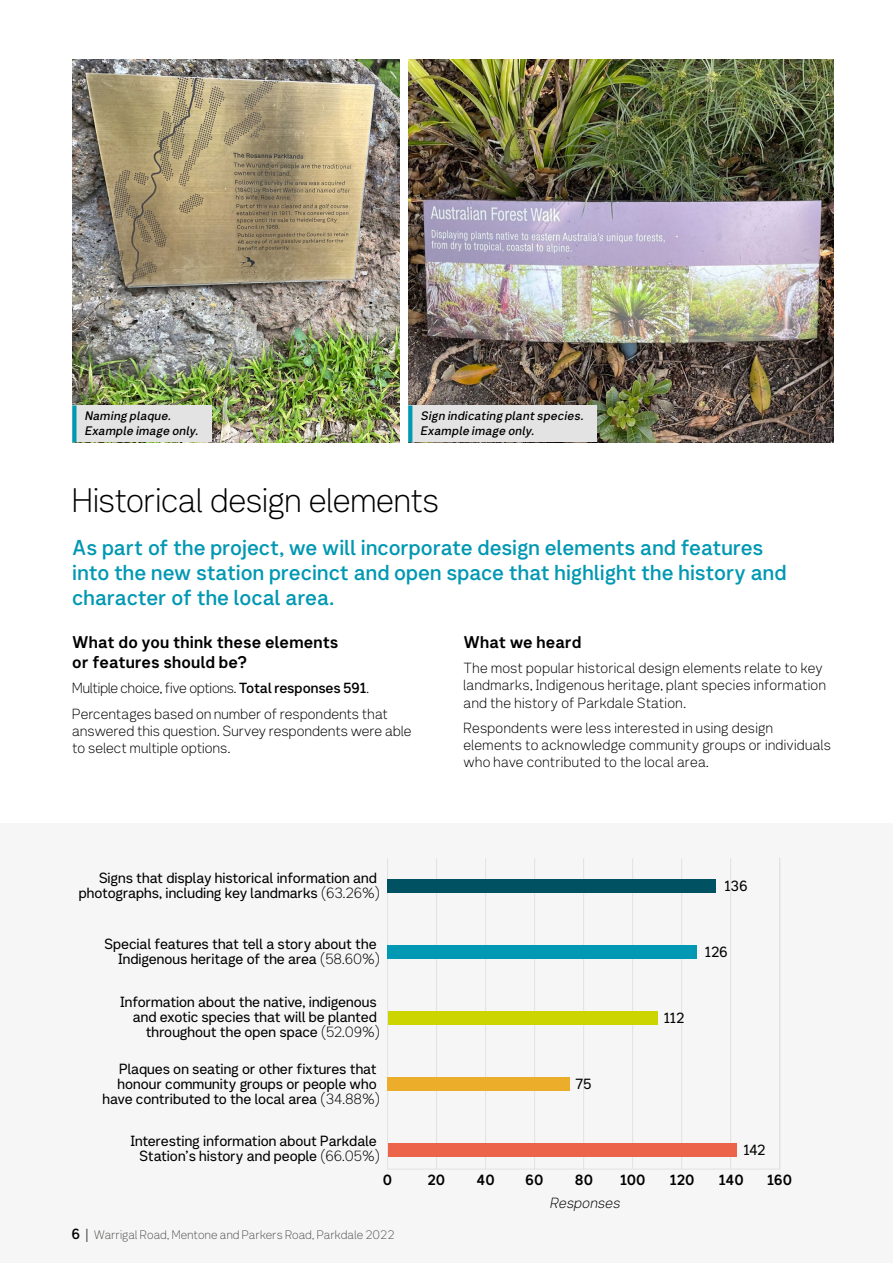
<style>
.page{position:relative;width:893px;height:1263px;background:#fff}
.page>*{position:absolute;margin:0;border:0;box-sizing:border-box;transform-origin:0 0}
.t1{font:33px "Network Sans 2019 Light";letter-spacing:-.005em;color:#000}
.t2{font:21px/25.2px "Network Sans 2019 Medium";color:#0098b2}
.t3{font:16.5px/19.8px "Network Sans 2019 Bold";letter-spacing:.01em;color:#000}
.t4{font:14.25px/15px "Network Sans 2019 Regular";letter-spacing:-.005em;color:#000;text-align:right}
.t5{font:14.25px/17.1px "Network Sans 2019 Light";letter-spacing:.015em;color:#000}
.t6{font:14.25px "Network Sans 2019 Bold";letter-spacing:-.01em;color:#000}
.t7{font:italic 14.25px "Network Sans 2019 Light";letter-spacing:-.005em;color:#000}
.t8{font:italic 12px/14.4px "Network Sans 2019 Medium";letter-spacing:.02em;color:#000}
.t9{font:12px "Network Sans 2019 Light";letter-spacing:.005em;color:#575756}
.s1{font-family:"Network Sans 2019 Medium"}
.s2{font-family:"Network Sans 2019 Light"}
.s3{font-family:"Network Sans 2019 Medium";font-size:14.25px;color:#000}
.s4{font-size:14.25px;color:#000}
</style>
<div class="page">
<div style="left:0;top:824px;width:893px;height:439px;background:#f6f6f6"></div>
<img style="left:72px;top:60px;width:328px;height:382px">
<img style="left:408px;top:60px;width:425px;height:382px">
<div style="left:72px;top:405px;width:140px;height:37px;background:#e3e3e3"></div>
<svg style="left:72px;top:405px;width:4px;height:37px"></svg>
<div style="left:408px;top:405px;width:188px;height:37px;background:#e3e3e3"></div>
<svg style="left:408px;top:405px;width:4px;height:37px"></svg>
<hr style="left:387px;top:858px;width:1px;height:311px;background:#e1e2e0">
<hr style="left:436px;top:858px;width:1px;height:311px;background:#e1e2e0">
<hr style="left:485px;top:858px;width:1px;height:311px;background:#e1e2e0">
<hr style="left:534px;top:858px;width:1px;height:311px;background:#e1e2e0">
<hr style="left:583px;top:858px;width:1px;height:311px;background:#e1e2e0">
<hr style="left:632px;top:858px;width:1px;height:311px;background:#e1e2e0">
<hr style="left:681px;top:858px;width:1px;height:311px;background:#e1e2e0">
<hr style="left:730px;top:858px;width:1px;height:311px;background:#e1e2e0">
<hr style="left:779px;top:858px;width:1px;height:311px;background:#e1e2e0">
<div style="left:388px;top:1143px;width:348px;height:14px;background:#ec644a"></div>
<div style="left:388px;top:1077px;width:182px;height:14px;background:#ebad2a"></div>
<div style="left:388px;top:1011px;width:270px;height:14px;background:#cdd500"></div>
<div style="left:388px;top:945px;width:309px;height:14px;background:#0098b2"></div>
<div style="left:388px;top:879px;width:328px;height:14px;background:#005263"></div>
<p class="t8" style="left:85px;top:408px;width:115px">Naming plaque.<br>Example image only.</p>
<p class="t8" style="left:421px;top:408px;width:164px">Sign indicating plant species.<br>Example image only.</p>
<h1 class="t1" style="left:72px;top:473px;width:368px">Historical design elements</h1>
<h2 class="t2" style="left:72px;top:533px;width:716px">As part of the project, we will incorporate design elements and features into the new station precinct and open space that highlight the history and character of the local area.</h2>
<p class="t3" style="left:72px;top:631px;width:268px">What do you think these elements or features should be?</p>
<p class="t5" style="left:72px;top:674px;width:317px;line-height:25.7px">Multiple choice, five options. <span class="s1">Total responses 591</span>.<br>Percentages based on number of respondents that</p>
<p class="t5" style="left:72px;top:721px;width:341px">answered this question. Survey respondents were able to select multiple options.</p>
<p class="t4" style="left:79px;top:870px;width:303px">Signs that display historical information and photographs, including key landmarks <span class="s2">(63.26%)</span></p>
<p class="t4" style="left:104px;top:935px;width:277px">Special features that tell a story about the<br>Indigenous heritage of the area <span class="s2">(58.60%)</span></p>
<p class="t4" style="left:120px;top:994px;width:261px">Information about the native, indigenous and exotic species that will be planted throughout the open space <span class="s2">(52.09%)</span></p>
<p class="t4" style="left:103px;top:1060px;width:279px">Plaques on seating or other fixtures that honour community groups or people who have contributed to the local area <span class="s2">(34.88%)</span></p>
<p class="t4" style="left:130px;top:1133px;width:251px">Interesting information about Parkdale<br>Station’s history and people <span class="s2">(66.05%)</span></p>
<p class="t3" style="left:463px;top:631px;width:119px">What we heard</p>
<p class="t5" style="left:463px;top:659px;width:364px">The most popular historical design elements relate to key landmarks, Indigenous heritage, plant species information and the history of Parkdale Station.</p>
<p class="t5" style="left:463px;top:719px;width:369px">Respondents were less interested in using design elements to acknowledge community groups or individuals who have contributed to the local area.</p>
<p class="t4" style="left:725px;top:878px;width:25px">136</p>
<p class="t4" style="left:575px;top:1076px;width:18px">75</p>
<p class="t4" style="left:705px;top:944px;width:24px">126</p>
<p class="t4" style="left:664px;top:1010px;width:22px">112</p>
<p class="t4" style="left:743px;top:1142px;width:23px">142</p>
<p class="t6" style="left:383px;top:1168px;width:11px">0</p>
<p class="t6" style="left:428px;top:1168px;width:19px">20</p>
<p class="t6" style="left:477px;top:1168px;width:20px">40</p>
<p class="t6" style="left:525px;top:1168px;width:20px">60</p>
<p class="t6" style="left:575px;top:1168px;width:20px">80</p>
<p class="t6" style="left:620px;top:1168px;width:27px">100</p>
<p class="t6" style="left:670px;top:1168px;width:26px">120</p>
<p class="t6" style="left:719px;top:1168px;width:27px">140</p>
<p class="t6" style="left:767px;top:1168px;width:26px">160</p>
<p class="t9" style="left:72px;top:1224px;width:324px"><span class="s3">6</span> <span class="s4">|</span> Warrigal Road, Mentone and Parkers Road, Parkdale 2022</p>
<p class="t7" style="left:550px;top:1191px;width:72px">Responses</p>
</div>
